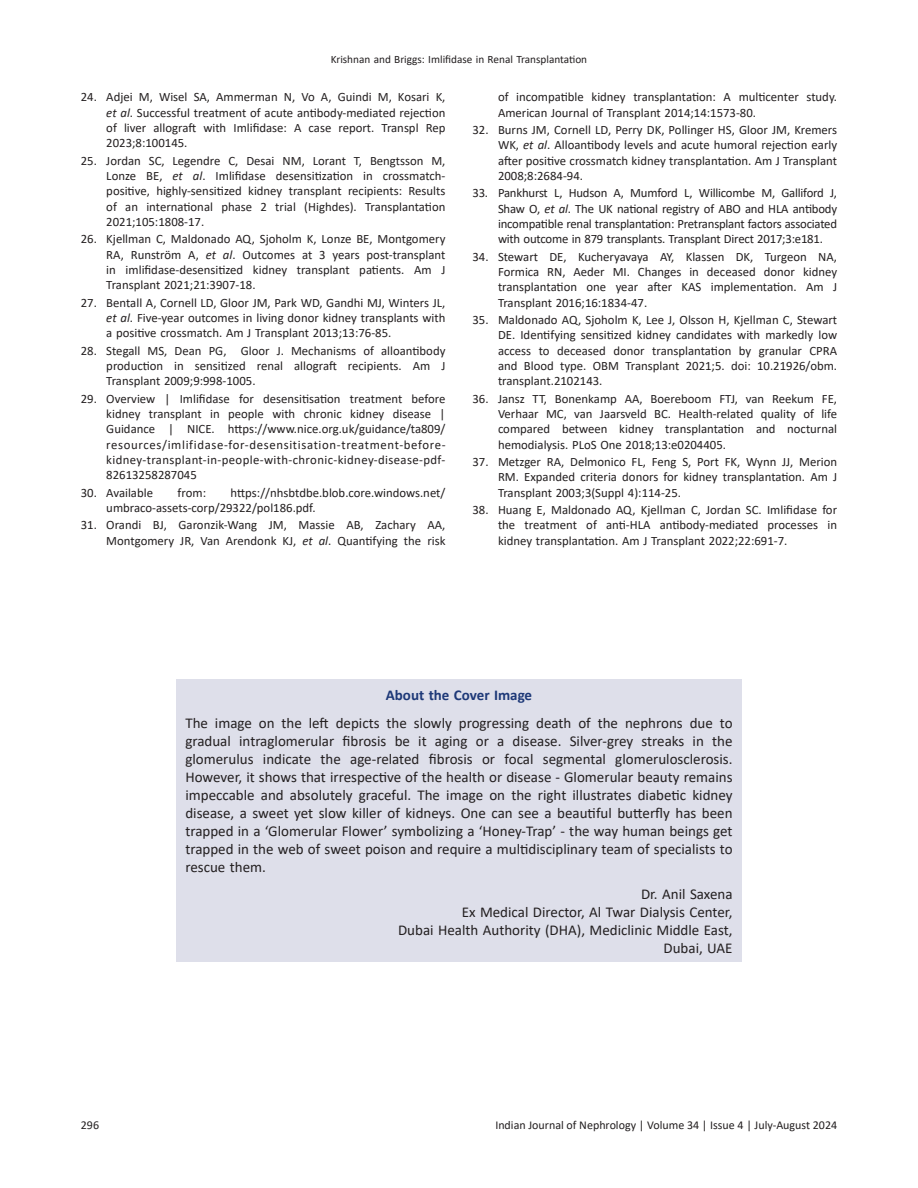
<style>
.page{position:relative;width:918px;height:1188px;background:#fff}
.page>*{position:absolute;margin:0;border:0;box-sizing:border-box;transform-origin:0 0}
.abstract{font:15px/18px "Calibri";color:#231f20;text-align:justify}
.ABSH{font:700 15px "Calibri";color:#1e3978}
.bib-normal{font:12.75px/15.3px "Calibri";color:#231f20;text-align:justify}
.t1{font:12px "Calibri";color:#231f20}
.t2{font:11.25px "Calibri";color:#231f20}
.s1{font-style:italic}
</style>
<div class="page">
<div style="left:176px;top:679px;width:566px;height:283px;background:#dedfea"></div>
<p class="t2" style="left:331px;top:51px;width:258px">Krishnan and Briggs: Imlifidase in Renal Transplantation</p>
<p class="bib-normal" style="left:106px;top:89px;width:341px;text-indent:-26px">24. Adjei M, Wisel SA, Ammerman N, Vo A, Guindi M, Kosari K, <span class="s1">et al</span>. Successful treatment of acute antibody-mediated rejection of liver allograft with Imlifidase: A case report. Transpl Rep 2023;8:100145.</p>
<p class="bib-normal" style="left:106px;top:153px;width:341px;text-indent:-26px">25. Jordan SC, Legendre C, Desai NM, Lorant T, Bengtsson M, Lonze BE, <span class="s1">et al</span>. Imlifidase desensitization in crossmatch‐ positive, highly‐sensitized kidney transplant recipients: Results of an international phase 2 trial (Highdes). Transplantation 2021;105:1808‐17.</p>
<p class="bib-normal" style="left:106px;top:231px;width:341px;text-indent:-26px">26. Kjellman C, Maldonado AQ, Sjoholm K, Lonze BE, Montgomery RA, Runström A, <span class="s1">et al</span>. Outcomes at 3 years post‐transplant in imlifidase‐desensitized kidney transplant patients. Am J Transplant 2021;21:3907-18.</p>
<p class="bib-normal" style="left:106px;top:294px;width:341px;text-indent:-26px">27. Bentall A, Cornell LD, Gloor JM, Park WD, Gandhi MJ, Winters JL, <span class="s1">et al</span>. Five‐year outcomes in living donor kidney transplants with a positive crossmatch. Am J Transplant 2013;13:76-85.</p>
<p class="bib-normal" style="left:106px;top:343px;width:341px;text-indent:-26px">28. Stegall MS, Dean PG, Gloor J. Mechanisms of alloantibody production in sensitized renal allograft recipients. Am J Transplant 2009;9:998-1005.</p>
<p class="bib-normal" style="left:106px;top:391px;width:341px;text-indent:-26px">29. Overview | Imlifidase for desensitisation treatment before kidney transplant in people with chronic kidney disease | Guidance | NICE. https://www.nice.org.uk/guidance/ta809/ resources/imlifidase-for-desensitisation-treatment-before&shy;kidney-transplant-in-people-with-chronic-kidney-disease-pdf-82613258287045</p>
<p class="bib-normal" style="left:81px;top:484px;width:74px">30. Available</p>
<p class="bib-normal" style="left:178px;top:484px;width:30px">from:</p>
<p class="bib-normal" style="left:106px;top:484px;width:341px;text-indent:124px">https://nhsbtdbe.blob.core.windows.net/ umbraco-assets-corp/29322/pol186.pdf.</p>
<p class="bib-normal" style="left:81px;top:517px;width:366px;text-align:right">31. Orandi BJ, Garonzik-Wang JM, Massie AB, Zachary AA,<br>Montgomery JR, Van Arendonk KJ, <span class="s1">et al</span>. Quantifying the risk</p>
<p class="bib-normal" style="left:498px;top:89px;width:341px">of incompatible kidney transplantation: A multicenter study.<br>American Journal of Transplant 2014;14:1573-80.</p>
<p class="bib-normal" style="left:498px;top:122px;width:341px;text-indent:-26px">32. Burns JM, Cornell LD, Perry DK, Pollinger HS, Gloor JM, Kremers WK, <span class="s1">et al</span>. Alloantibody levels and acute humoral rejection early after positive crossmatch kidney transplantation. Am J Transplant 2008;8:2684-94.</p>
<p class="bib-normal" style="left:498px;top:185px;width:341px;text-indent:-26px">33. Pankhurst L, Hudson A, Mumford L, Willicombe M, Galliford J, Shaw O, <span class="s1">et al</span>. The UK national registry of ABO and HLA antibody incompatible renal transplantation: Pretransplant factors associated with outcome in 879 transplants. Transplant Direct 2017;3:e181.</p>
<p class="bib-normal" style="left:498px;top:249px;width:341px;text-indent:-26px">34. Stewart DE, Kucheryavaya AY, Klassen DK, Turgeon NA, Formica RN, Aeder MI. Changes in deceased donor kidney transplantation one year after KAS implementation. Am J Transplant 2016;16:1834-47.</p>
<p class="bib-normal" style="left:498px;top:312px;width:341px;text-indent:-26px">35. Maldonado AQ, Sjoholm K, Lee J, Olsson H, Kjellman C, Stewart DE. Identifying sensitized kidney candidates with markedly low access to deceased donor transplantation by granular CPRA and Blood type. OBM Transplant 2021;5. doi: 10.21926/obm. transplant.2102143.</p>
<p class="bib-normal" style="left:498px;top:391px;width:341px;text-indent:-26px">36. Jansz TT, Bonenkamp AA, Boereboom FTJ, van Reekum FE, Verhaar MC, van Jaarsveld BC. Health-related quality of life compared between kidney transplantation and nocturnal hemodialysis. PLoS One 2018;13:e0204405.</p>
<p class="bib-normal" style="left:498px;top:454px;width:341px;text-indent:-26px">37. Metzger RA, Delmonico FL, Feng S, Port FK, Wynn JJ, Merion RM. Expanded criteria donors for kidney transplantation. Am J Transplant 2003;3(Suppl 4):114-25.</p>
<p class="bib-normal" style="left:498px;top:502px;width:341px;text-indent:-26px">38. Huang E, Maldonado AQ, Kjellman C, Jordan SC. Imlifidase for the treatment of anti-HLA antibody-mediated processes in kidney transplantation. Am J Transplant 2022;22:691-7.</p>
<p class="t1" style="left:81px;top:1116px;width:20px">296</p>
<p class="ABSH" style="left:386px;top:684px;width:148px">About the Cover Image</p>
<p class="abstract" style="left:185px;top:714px;width:549px">The image on the left depicts the slowly progressing death of the nephrons due to gradual intraglomerular fibrosis be it aging or a disease. Silver-grey streaks in the glomerulus indicate the age-related fibrosis or focal segmental glomerulosclerosis.<br>However, it shows that irrespective of the health or disease - Glomerular beauty remains impeccable and absolutely graceful. The image on the right illustrates diabetic kidney disease, a sweet yet slow killer of kidneys. One can see a beautiful butterfly has been trapped in a ‘Glomerular Flower’ symbolizing a ‘Honey-Trap’ - the way human beings get trapped in the web of sweet poison and require a multidisciplinary team of specialists to rescue them.</p>
<p class="abstract" style="left:641px;top:884px;width:93px">Dr. Anil Saxena</p>
<p class="abstract" style="left:398px;top:902px;width:336px;text-align:right">Ex Medical Director, Al Twar Dialysis Center,<br>Dubai Health Authority (DHA), Mediclinic Middle East,<br>Dubai, UAE</p>
<p class="t1" style="left:495px;top:1116px;width:343px">Indian Journal of Nephrology | Volume 34 | Issue 4 | July-August 2024</p>
</div>
